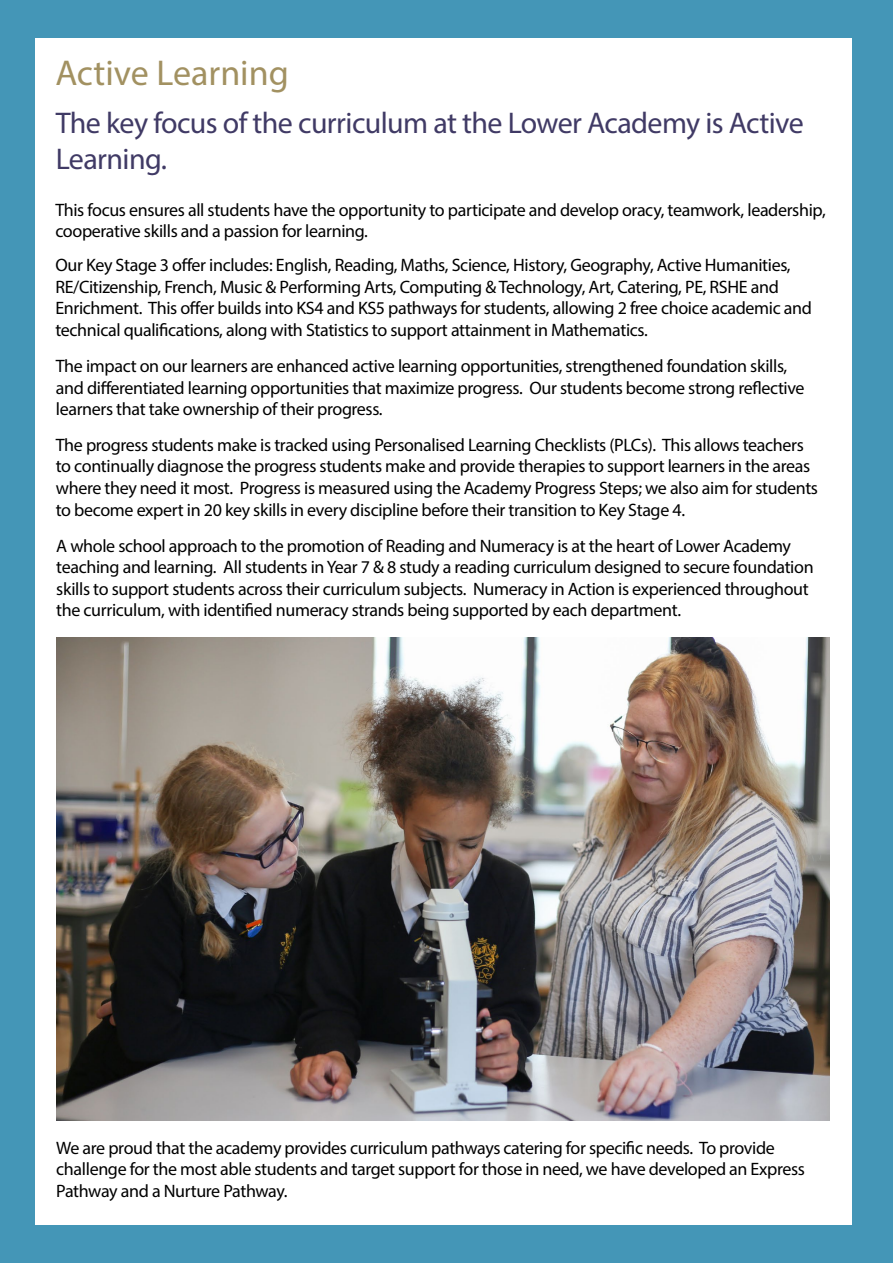
<style>
.page{position:relative;width:893px;height:1263px;background:#4496b7}
.page>*{position:absolute;margin:0;border:0;box-sizing:border-box;transform-origin:0 0}
.Heading_Small{font:36px "Myriad Pro";color:#a29161}
.Heading_Large{font:30px/36px "Myriad Pro";letter-spacing:-.02em;color:#403a65}
.Heading_Large-2{font:18px/21.6px "Myriad Pro";letter-spacing:-.02em;color:#000}
</style>
<div class="page">
<div style="left:35px;top:38px;width:816px;height:1187px;background:#fff"></div>
<img style="left:56px;top:638px;width:773px;height:482px">
<p class="Heading_Small" style="left:55px;top:51px;width:235px">Active Learning</p>
<p class="Heading_Large" style="left:56px;top:105px;width:749px">The key focus of the curriculum at the Lower Academy is Active<br>Learning.</p>
<p class="Heading_Large-2" style="left:55px;top:199px;width:772px">This focus ensures all students have the opportunity to participate and develop oracy, teamwork, leadership, cooperative skills and a passion for learning.</p>
<p class="Heading_Large-2" style="left:55px;top:254px;width:758px">Our Key Stage 3 offer includes: English, Reading, Maths, Science, History, Geography, Active Humanities, RE/Citizenship, French, Music &amp; Performing Arts, Computing &amp; Technology, Art, Catering, PE, RSHE and Enrichment. This offer builds into KS4 and KS5 pathways for students, allowing 2 free choice academic and technical qualifications, along with Statistics to support attainment in Mathematics.</p>
<p class="Heading_Large-2" style="left:56px;top:355px;width:750px">The impact on our learners are enhanced active learning opportunities, strengthened foundation skills, and differentiated learning opportunities that maximize progress. Our students become strong reflective learners that take ownership of their progress.</p>
<p class="Heading_Large-2" style="left:56px;top:434px;width:764px">The progress students make is tracked using Personalised Learning Checklists (PLCs). This allows teachers to continually diagnose the progress students make and provide therapies to support learners in the areas where they need it most. Progress is measured using the Academy Progress Steps; we also aim for students to become expert in 20 key skills in every discipline before their transition to Key Stage 4.</p>
<p class="Heading_Large-2" style="left:56px;top:534px;width:759px">A whole school approach to the promotion of Reading and Numeracy is at the heart of Lower Academy teaching and learning. All students in Year 7 &amp; 8 study a reading curriculum designed to secure foundation skills to support students across their curriculum subjects. Numeracy in Action is experienced throughout the curriculum, with identified numeracy strands being supported by each department.</p>
<p class="Heading_Large-2" style="left:56px;top:1137px;width:750px">We are proud that the academy provides curriculum pathways catering for specific needs. To provide challenge for the most able students and target support for those in need, we have developed an Express<br>Pathway and a Nurture Pathway.</p>
</div>
